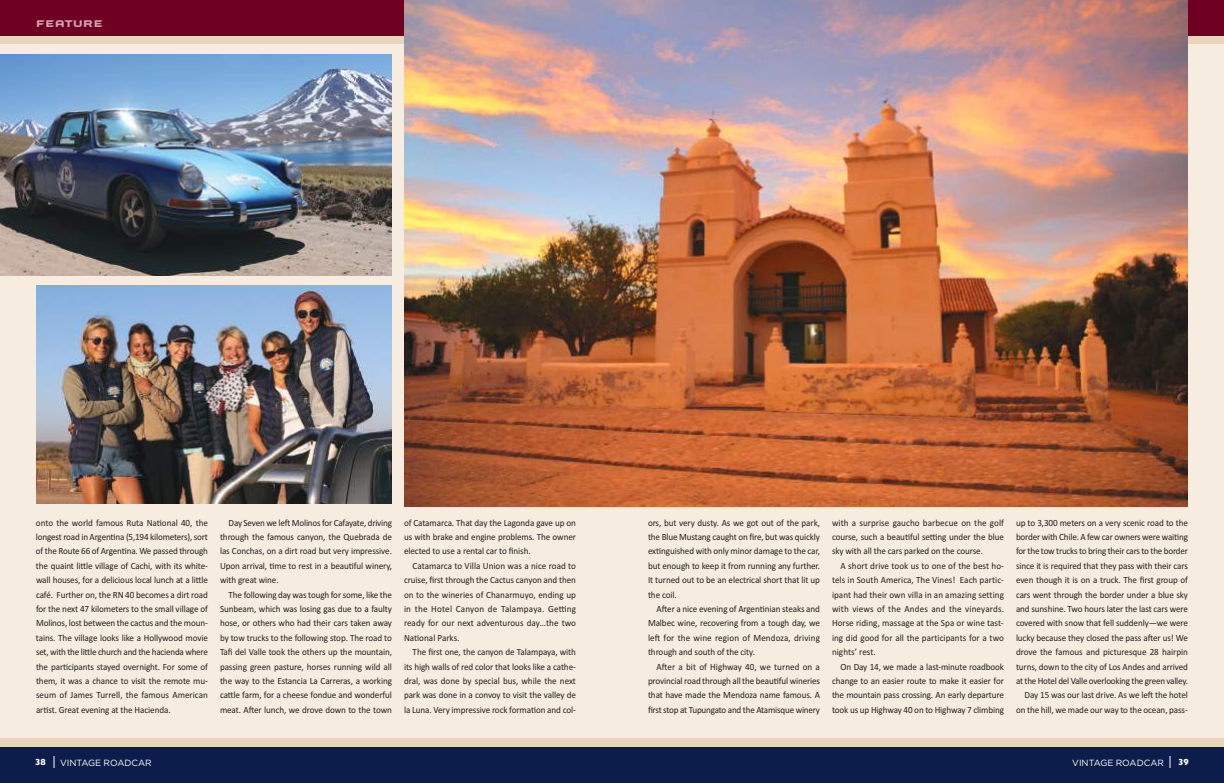
<style>
.page{position:relative;width:1224px;height:783px;background:#fff}
.page>*{position:absolute;margin:0;border:0;box-sizing:border-box;transform-origin:0 0}
.t1{font:10px "Batman Forever 1";color:rgb(255 255 255/.65);scale:.96 1}
.t2{font:9.5px/14.4px "Calibri";letter-spacing:-.01em;color:#241f1f;text-align:justify;scale:.96 1}
.t3{font:9px "Gotham";color:#fff}
.t4{font:700 9px "Gill Sans";color:#fff}
</style>
<div class="page">
<div style="left:0;top:738px;width:1224px;height:45px;background:#0c1d4b"></div>
<div style="left:0;top:0;width:1224px;height:45px;background:#6f0022"></div>
<div style="left:0;top:36px;width:1224px;height:9px;background:#e9d5bb"></div>
<div style="left:0;top:738px;width:1224px;height:9px;background:#e9d5bb"></div>
<div style="left:0;top:44px;width:1224px;height:694px;background:#f6ede0"></div>
<svg style="left:1170px;top:756px;width:1px;height:12px"></svg>
<svg style="left:54px;top:756px;width:1px;height:12px"></svg>
<img style="left:404px;top:0;width:784px;height:507px">
<img style="left:0;top:54px;width:392px;height:222px">
<img style="left:36px;top:285px;width:356px;height:219px">
<p class="t1" style="left:36px;top:17px;width:71px">FEATURE</p>
<p class="t2" style="left:36px;top:515px;width:181px">onto the world famous Ruta National 40, the longest road in Argentina (5,194 kilometers), sort of the Route 66 of Argentina. We passed through the quaint little village of Cachi, with its white&shy;wall houses, for a delicious local lunch at a little café. Further on, the RN 40 becomes a dirt road for the next 47 kilometers to the small village of Molinos, lost between the cactus and the moun&shy;tains. The village looks like a Hollywood movie set, with the little church and the hacienda where the participants stayed overnight. For some of them, it was a chance to visit the remote mu&shy;seum of James Turrell, the famous American artist. Great evening at the Hacienda.</p>
<p class="t2" style="left:220px;top:515px;width:181px;text-indent:9px">Day Seven we left Molinos for Cafayate, driving through the famous canyon, the Quebrada de las Conchas, on a dirt road but very impressive.<br>Upon arrival, time to rest in a beautiful winery, with great wine.</p>
<p class="t2" style="left:220px;top:587px;width:181px;text-indent:9px">The following day was tough for some, like the Sunbeam, which was losing gas due to a faulty hose, or others who had their cars taken away by tow trucks to the following stop. The road to Tafi del Valle took the others up the mountain, passing green pasture, horses running wild all the way to the Estancia La Carreras, a working cattle farm, for a cheese fondue and wonderful meat. After lunch, we drove down to the town</p>
<p class="t2" style="left:404px;top:515px;width:181px">of Catamarca. That day the Lagonda gave up on us with brake and engine problems. The owner elected to use a rental car to finish.</p>
<p class="t2" style="left:404px;top:558px;width:181px;text-indent:9px">Catamarca to Villa Union was a nice road to cruise, first through the Cactus canyon and then on to the wineries of Chanarmuyo, ending up in the Hotel Canyon de Talampaya. Getting ready for our next adventurous day…the two National Parks.</p>
<p class="t2" style="left:404px;top:645px;width:181px;text-indent:9px">The first one, the canyon de Talampaya, with its high walls of red color that looks like a cathe&shy;dral, was done by special bus, while the next park was done in a convoy to visit the valley de la Luna. Very impressive rock formation and col-</p>
<p class="t2" style="left:648px;top:515px;width:181px">ors, but very dusty. As we got out of the park, the Blue Mustang caught on fire, but was quickly extinguished with only minor damage to the car, but enough to keep it from running any further.<br>It turned out to be an electrical short that lit up the coil.</p>
<p class="t2" style="left:648px;top:602px;width:181px;text-indent:9px">After a nice evening of Argentinian steaks and Malbec wine, recovering from a tough day, we left for the wine region of Mendoza, driving through and south of the city.</p>
<p class="t2" style="left:648px;top:659px;width:181px;text-indent:9px">After a bit of Highway 40, we turned on a provincial road through all the beautiful wineries that have made the Mendoza name famous. A first stop at Tupungato and the Atamisque winery</p>
<p class="t2" style="left:832px;top:515px;width:181px">with a surprise gaucho barbecue on the golf course, such a beautiful setting under the blue sky with all the cars parked on the course.</p>
<p class="t2" style="left:832px;top:558px;width:181px;text-indent:9px">A short drive took us to one of the best ho&shy;tels in South America, The Vines! Each partic&shy;ipant had their own villa in an amazing setting with views of the Andes and the vineyards.<br>Horse riding, massage at the Spa or wine tast&shy;ing did good for all the participants for a two nights’ rest.</p>
<p class="t2" style="left:832px;top:659px;width:181px;text-indent:9px">On Day 14, we made a last-minute roadbook change to an easier route to make it easier for the mountain pass crossing. An early departure took us up Highway 40 on to Highway 7 climbing</p>
<p class="t2" style="left:1016px;top:515px;width:181px;text-align:right">up to 3,300 meters on a very scenic road to the border with Chile. A few car owners were waiting for the tow trucks to bring their cars to the border since it is required that they pass with their cars even though it is on a truck. The first group of cars went through the border under a blue sky and sunshine. Two hours later the last cars were covered with snow that fell suddenly—we were lucky because they closed the pass after us! We drove the famous and picturesque 28 hairpin turns, down to the city of Los Andes and arrived at the Hotel del Valle overlooking the green valley.<br>Day 15 was our last drive. As we left the hotel on the hill, we made our way to the ocean, pass-</p>
<p class="t4" style="left:35px;top:757px;width:12px">38</p>
<p class="t3" style="left:60px;top:759px;width:93px">VINTAGE ROADCAR</p>
<p class="t3" style="left:1072px;top:759px;width:93px">VINTAGE ROADCAR</p>
<p class="t4" style="left:1178px;top:757px;width:12px">39</p>
</div>
